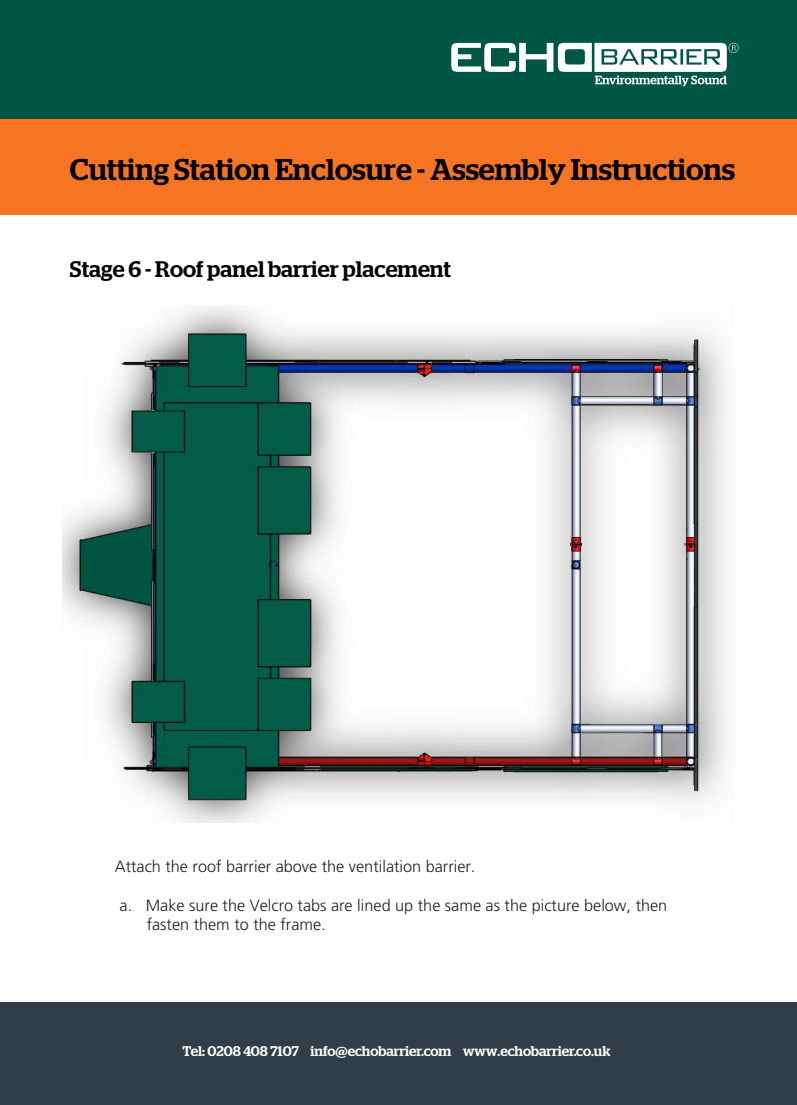
<style>
.page{position:relative;width:797px;height:1105px;background:#fff}
.page>*{position:absolute;margin:0;border:0;box-sizing:border-box;transform-origin:0 0}
.t1{font:500 30px "Stag";color:#000001}
.t2{font:500 22.5px "Stag";color:#000001}
.t3{font:300 16.25px/19.5px "Frutiger LT Std";color:#231f20}
.t4{font:500 14px "Stag";color:#fff}
</style>
<div class="page">
<div style="left:0;top:0;width:797px;height:122px;background:#005645"></div>
<svg style="left:451px;top:43px;width:287px;height:43px"></svg>
<div style="left:0;top:119px;width:797px;height:96px;background:#f57523"></div>
<div style="left:0;top:1003px;width:797px;height:102px;background:#313e48"></div>
<img style="left:62px;top:306px;width:665px;height:516px">
<h1 class="t1" style="left:70px;top:158px;width:666px">Cutting Station Enclosure - Assembly Instructions</h1>
<h2 class="t2" style="left:70px;top:261px;width:383px">Stage 6 - Roof panel barrier placement</h2>
<p class="t3" style="left:115px;top:856px;width:362px">Attach the roof barrier above the ventilation barrier.</p>
<p class="t3" style="left:147px;top:895px;width:522px;text-indent:-27px">a. Make sure the Velcro tabs are lined up the same as the picture below, then fasten them to the frame.</p>
<p class="t4" style="left:182px;top:1046px;width:429px">Tel: 0208 408 7107 info@echobarrier.com www.echobarrier.co.uk</p>
</div>
